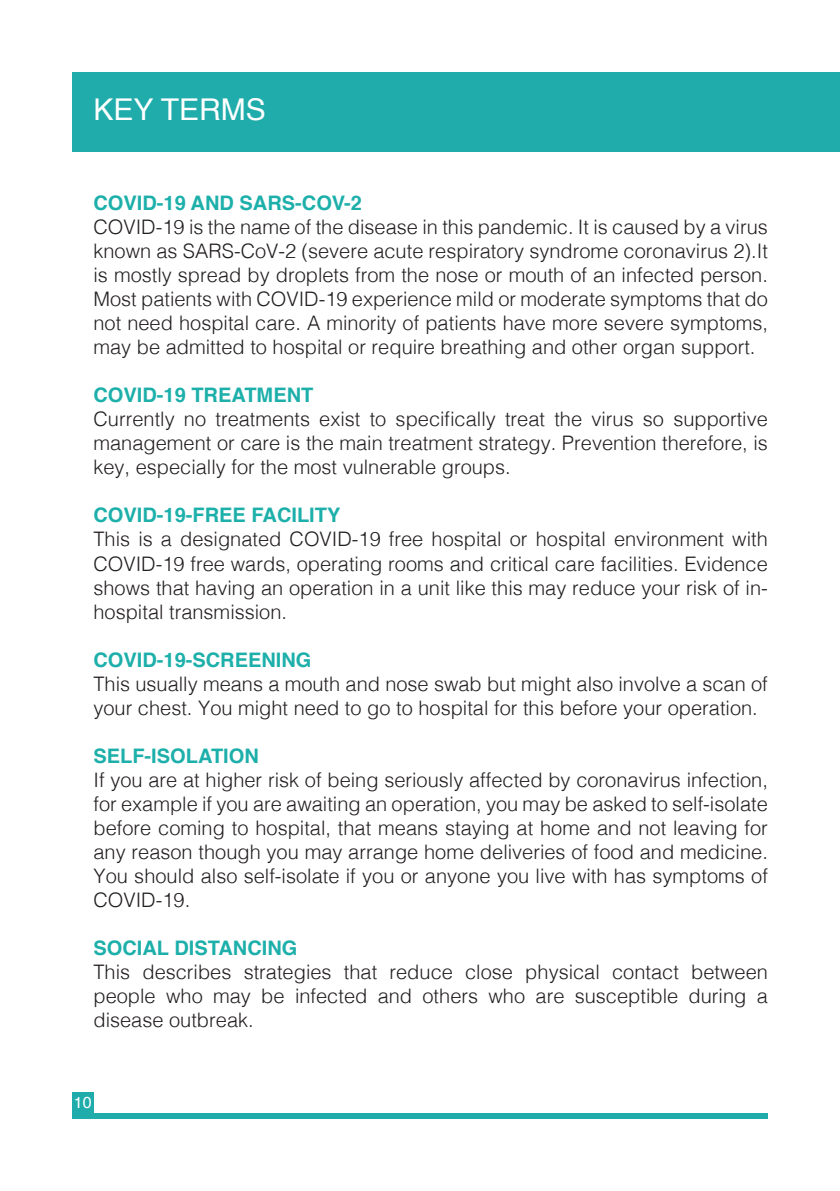
<style>
.page{position:relative;width:840px;height:1191px;background:#fff}
.page>*{position:absolute;margin:0;border:0;box-sizing:border-box;transform-origin:0 0}
.t1{font:30px "Helvetica";color:#fff}
.t2{font:300 20px/24px "Helvetica";color:#231f20;text-align:justify}
.t3{font:700 20px "Helvetica";color:#1dafaa}
.t4{font:16px "Helvetica";color:#fff}
</style>
<div class="page">
<div style="left:72px;top:72px;width:767px;height:79px;background:#21acac"></div>
<div style="left:72px;top:1113px;width:695px;height:6px;background:#21acac"></div>
<div style="left:72px;top:1092px;width:21px;height:21px;background:#21acac"></div>
<p class="t1" style="left:93px;top:87px;width:174px">KEY TERMS</p>
<p class="t3" style="left:93px;top:187px;width:270px">COVID-19 AND SARS-COV-2</p>
<p class="t2" style="left:93px;top:214px;width:675px">COVID-19 is the name of the disease in this pandemic. It is caused by a virus known as SARS-CoV-2 (severe acute respiratory syndrome coronavirus 2).It is mostly spread by droplets from the nose or mouth of an infected person.<br>Most patients with COVID-19 experience mild or moderate symptoms that do not need hospital care. A minority of patients have more severe symptoms, may be admitted to hospital or require breathing and other organ support.</p>
<p class="t3" style="left:93px;top:379px;width:221px">COVID-19 TREATMENT</p>
<p class="t2" style="left:93px;top:406px;width:675px">Currently no treatments exist to specifically treat the virus so supportive management or care is the main treatment strategy. Prevention therefore, is key, especially for the most vulnerable groups.</p>
<p class="t3" style="left:93px;top:499px;width:248px">COVID-19-FREE FACILITY</p>
<p class="t2" style="left:93px;top:526px;width:675px">This is a designated COVID-19 free hospital or hospital environment with COVID-19 free wards, operating rooms and critical care facilities. Evidence shows that having an operation in a unit like this may reduce your risk of in&shy;hospital transmission.</p>
<p class="t3" style="left:93px;top:643px;width:219px">COVID-19-SCREENING</p>
<p class="t2" style="left:93px;top:670px;width:675px">This usually means a mouth and nose swab but might also involve a scan of your chest. You might need to go to hospital for this before your operation.</p>
<p class="t3" style="left:93px;top:739px;width:167px">SELF-ISOLATION</p>
<p class="t2" style="left:93px;top:766px;width:675px">If you are at higher risk of being seriously affected by coronavirus infection, for example if you are awaiting an operation, you may be asked to self-isolate before coming to hospital, that means staying at home and not leaving for any reason though you may arrange home deliveries of food and medicine.<br>You should also self-isolate if you or anyone you live with has symptoms of COVID-19.</p>
<p class="t3" style="left:93px;top:931px;width:205px">SOCIAL DISTANCING</p>
<p class="t2" style="left:93px;top:958px;width:675px">This describes strategies that reduce close physical contact between people who may be infected and others who are susceptible during a disease outbreak.</p>
<p class="t4" style="left:74px;top:1090px;width:19px">10</p>
</div>
